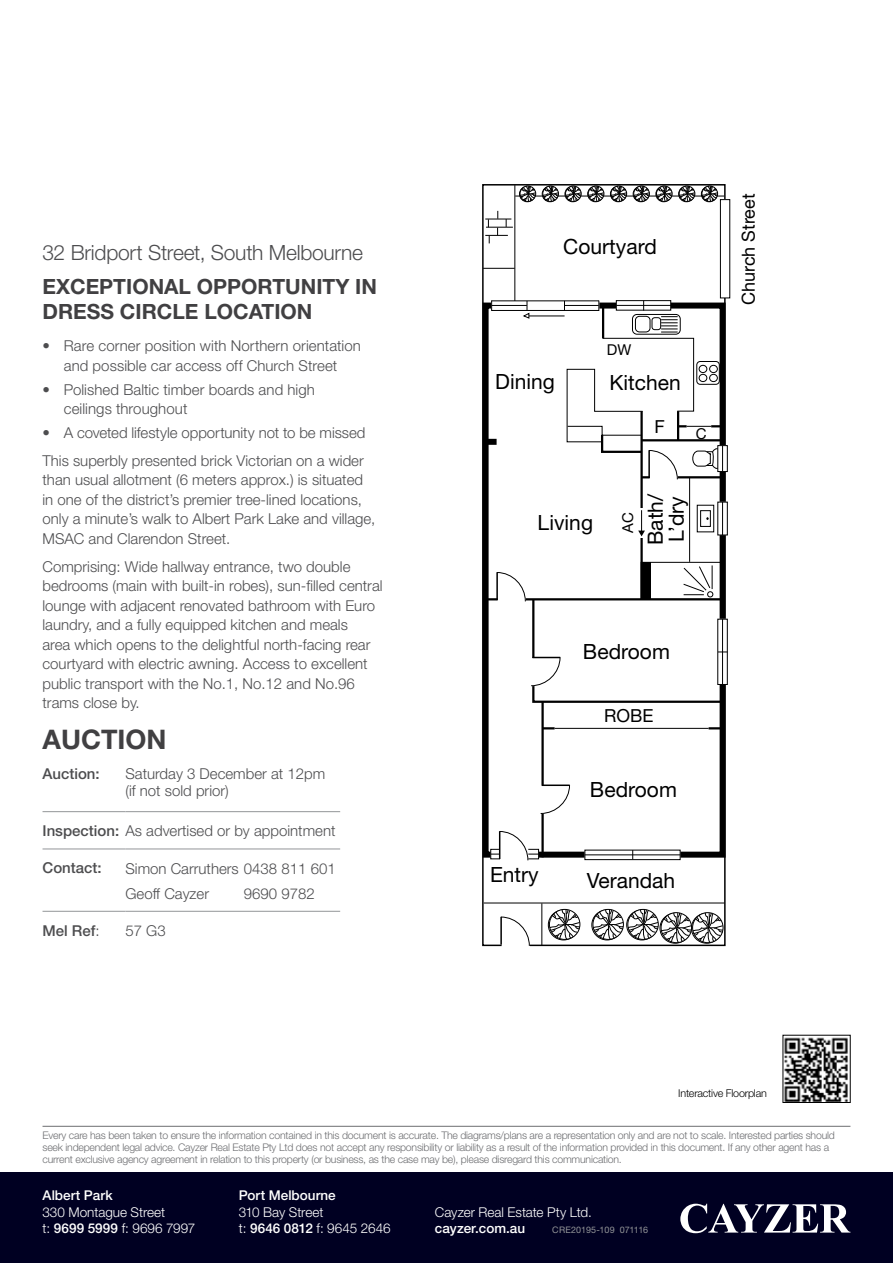
<style>
.page{position:relative;width:893px;height:1263px;background:#fff}
.page>*{position:absolute;margin:0;border:0;box-sizing:border-box;transform-origin:0 0}
.t1{font:700 27px "Helvetica Neue";color:#414042}
.t2{font:21px/21px "Helvetica Neue";color:#000}
.t3{font:700 21px/25.5px "Helvetica Neue";color:#414042}
.t4{font:300 21px "Helvetica Neue";letter-spacing:-.015em;color:#4d4d4f}
.t5{font:18px "Helvetica Neue";color:#000}
.t6{font:300 15px/19.5px "Helvetica Neue";color:#4d4d4f}
.t7{font:500 15px "Helvetica Neue";color:#4d4d4f}
.t8{font:15px "Helvetica Neue";color:#000}
.t9{font:300 13.5px/16.5px "Helvetica Neue";letter-spacing:-.005em;color:#fff}
.t10{font:500 13.5px "Helvetica Neue";color:#fff}
.t11{font:300 10.8px "Helvetica Neue";letter-spacing:-.02em;color:#000}
.t12{font:300 10.5px/12px "Helvetica Neue";letter-spacing:-.02em;color:#6d6e71}
.t13{font:9px "Helvetica Neue";letter-spacing:-.005em;color:#939598}
.s1{font-weight:500}
.s2{font-weight:300}
</style>
<div class="page">
<div style="left:0;top:1172px;width:893px;height:91px;background:#002"></div>
<svg style="left:680px;top:1204px;width:170px;height:29px"></svg>
<hr style="left:43px;top:1126px;width:807px;height:1px;background:#6d6e71">
<hr style="left:43px;top:811px;width:82px;height:1px;background:#939598">
<hr style="left:125px;top:811px;width:215px;height:1px;background:#939598">
<hr style="left:43px;top:848px;width:82px;height:1px;background:#939598">
<hr style="left:125px;top:848px;width:215px;height:1px;background:#939598">
<hr style="left:43px;top:911px;width:82px;height:1px;background:#939598">
<hr style="left:125px;top:911px;width:215px;height:1px;background:#939598">
<img style="left:784px;top:1037px;width:64px;height:64px">
<div style="left:483px;top:303px;width:243px;height:555px;border:6px solid #000"></div>
<hr style="left:541px;top:702px;width:3px;height:155px;background:#000">
<svg style="left:543px;top:727px;width:12px;height:2px"></svg>
<hr style="left:555px;top:728px;width:154px;height:1px;background:#000">
<svg style="left:709px;top:727px;width:12px;height:2px"></svg>
<hr style="left:487px;top:598px;width:233px;height:2px;background:#000">
<hr style="left:640px;top:411px;width:3px;height:188px;background:#000">
<div style="left:487px;top:439px;width:10px;height:6px;background:#000"></div>
<div style="left:641px;top:562px;width:82px;height:38px;border:1px solid #000"></div>
<hr style="left:689px;top:478px;width:1px;height:84px;background:#000">
<div style="left:642px;top:562px;width:9px;height:37px;background:#000"></div>
<div style="left:482px;top:184px;width:244px;height:762px;border:2px solid #000"></div>
<hr style="left:484px;top:903px;width:240px;height:1px;background:#000">
<hr style="left:541px;top:903px;width:1px;height:42px;background:#000">
<hr style="left:514px;top:185px;width:1px;height:119px;background:#000">
<hr style="left:515px;top:196px;width:209px;height:1px;background:#000">
<hr style="left:483px;top:268px;width:32px;height:1px;background:#000">
<div style="left:492px;top:301px;width:107px;height:9px;background:#fff"></div>
<div style="left:491px;top:300px;width:108px;height:11px;border:1px solid #000"></div>
<hr style="left:492px;top:305px;width:35px;height:1px;background:#000">
<hr style="left:528px;top:316px;width:37px;height:1px;background:#000">
<svg style="left:522px;top:301px;width:8px;height:18px"></svg>
<svg style="left:485px;top:211px;width:28px;height:32px"></svg>
<div style="left:720px;top:200px;width:10px;height:98px;background:#fff"></div>
<div style="left:720px;top:199px;width:10px;height:99px;border:1px solid #000"></div>
<div style="left:548px;top:910px;width:31px;height:30px;border:1px solid #000;border-radius:50%"></div>
<svg style="left:549px;top:909px;width:31px;height:31px"></svg>
<div style="left:592px;top:910px;width:30px;height:30px;border:1px solid #000;border-radius:50%"></div>
<svg style="left:593px;top:909px;width:130px;height:34px"></svg>
<div style="left:519px;top:186px;width:16px;height:16px;border:1px solid #000;border-radius:50%"></div>
<svg style="left:520px;top:186px;width:16px;height:16px"></svg>
<svg style="left:542px;top:186px;width:17px;height:16px"></svg>
<svg style="left:565px;top:186px;width:16px;height:16px"></svg>
<div style="left:587px;top:186px;width:16px;height:16px;border:1px solid #000;border-radius:50%"></div>
<svg style="left:588px;top:186px;width:16px;height:16px"></svg>
<div style="left:610px;top:186px;width:16px;height:16px;border:1px solid #000;border-radius:50%"></div>
<svg style="left:611px;top:186px;width:16px;height:16px"></svg>
<svg style="left:633px;top:186px;width:17px;height:16px"></svg>
<svg style="left:656px;top:186px;width:16px;height:16px"></svg>
<div style="left:678px;top:186px;width:16px;height:16px;border:1px solid #000;border-radius:50%"></div>
<svg style="left:679px;top:186px;width:16px;height:16px"></svg>
<svg style="left:701px;top:186px;width:17px;height:16px"></svg>
<svg style="left:540px;top:785px;width:30px;height:29px"></svg>
<hr style="left:542px;top:784px;width:28px;height:2px;background:#000">
<svg style="left:500px;top:916px;width:30px;height:30px"></svg>
<hr style="left:500px;top:917px;width:2px;height:27px;background:#000">
<svg style="left:720px;top:504px;width:5px;height:29px"></svg>
<hr style="left:722px;top:502px;width:1px;height:33px;background:#000">
<div style="left:717px;top:502px;width:11px;height:33px;border:1px solid #000"></div>
<svg style="left:493px;top:851px;width:43px;height:6px"></svg>
<div style="left:491px;top:849px;width:47px;height:10px;border:1px solid #fff"></div>
<hr style="left:491px;top:854px;width:48px;height:1px;background:#000">
<div style="left:490px;top:849px;width:49px;height:10px;border:1px solid #000"></div>
<div style="left:616px;top:300px;width:55px;height:11px;border:1px solid #000"></div>
<svg style="left:587px;top:852px;width:91px;height:5px"></svg>
<hr style="left:585px;top:854px;width:95px;height:1px;background:#000">
<div style="left:584px;top:850px;width:96px;height:10px;border:1px solid #000"></div>
<div style="left:717px;top:619px;width:11px;height:66px;border:1px solid #000"></div>
<svg style="left:496px;top:565px;width:231px;height:139px"></svg>
<div style="left:700px;top:510px;width:11px;height:17px;border:1px solid #000"></div>
<svg style="left:718px;top:446px;width:9px;height:25px"></svg>
<div style="left:717px;top:445px;width:11px;height:27px;border:1px solid #000"></div>
<div style="left:637px;top:508px;width:9px;height:30px;background:#fff"></div>
<svg style="left:638px;top:510px;width:7px;height:26px"></svg>
<svg style="left:564px;top:301px;width:159px;height:179px"></svg>
<hr style="left:602px;top:304px;width:2px;height:34px;background:#000">
<svg style="left:499px;top:831px;width:29px;height:30px"></svg>
<h2 class="t4" style="left:43px;top:239px;width:322px">32 Bridport Street, South Melbourne</h2>
<h2 class="t3" style="left:43px;top:273px;width:336px">EXCEPTIONAL OPPORTUNITY IN<br>DRESS CIRCLE LOCATION</h2>
<p class="t6" style="left:43px;top:336px;width:320px;text-align:center">• Rare corner position with Northern orientation and possible car access off Church Street</p>
<p class="t6" style="left:64px;top:379px;width:253px;text-indent:-21px">• Polished Baltic timber boards and high ceilings throughout</p>
<p class="t6" style="left:43px;top:418px;width:324px;line-height:28px">• A coveted lifestyle opportunity not to be missed<br>This superbly presented brick Victorian on a wider</p>
<p class="t6" style="left:43px;top:470px;width:334px">than usual allotment (6 meters approx.) is situated in one of the district’s premier tree-lined locations, only a minute’s walk to Albert Park Lake and village, MSAC and Clarendon Street.</p>
<p class="t6" style="left:43px;top:556px;width:342px">Comprising: Wide hallway entrance, two double bedrooms (main with built-in robes), sun-filled central lounge with adjacent renovated bathroom with Euro laundry, and a fully equipped kitchen and meals<br>area which opens to the delightful north-facing rear courtyard with electric awning. Access to excellent public transport with the No.1, No.12 and No.96 trams close by.</p>
<h1 class="t1" style="left:43px;top:723px;width:125px">AUCTION</h1>
<p class="t7" style="left:43px;top:765px;width:59px">Auction:</p>
<p class="t6" style="left:125px;top:765px;width:201px;line-height:16.5px">Saturday 3 December at 12pm (if not sold prior)</p>
<p class="t6" style="left:43px;top:821px;width:294px"><span class="s1">Inspection:</span> As advertised or by appointment</p>
<p class="t7" style="left:43px;top:859px;width:61px">Contact:</p>
<p class="t6" style="left:125px;top:855px;width:212px;line-height:25px">Simon Carruthers 0438 811 601<br>Geoff Cayzer</p>
<p class="t6" style="left:244px;top:883px;width:72px">9690 9782</p>
<p class="t7" style="left:43px;top:921px;width:59px">Mel Ref<span class="s2">:</span></p>
<p class="t6" style="left:125px;top:920px;width:42px">57 G3</p>
<h2 class="t2" style="left:563px;top:236px;width:95px">Courtyard</h2>
<p class="t8" style="left:607px;top:340px;width:26px">DW</p>
<h2 class="t2" style="left:495px;top:371px;width:61px">Dining</h2>
<h2 class="t2" style="left:609px;top:372px;width:73px">Kitchen</h2>
<p class="t5" style="left:654px;top:415px;width:12px">F</p>
<p class="t8" style="left:696px;top:424px;width:12px">C</p>
<h2 class="t2" style="left:538px;top:511px;width:57px">Living</h2>
<p class="t8" style="left:619px;top:533px;width:22px;rotate:-90deg">AC</p>
<h2 class="t2" style="left:645px;top:545px;width:53px;rotate:-90deg">Bath/<br>L’dry</h2>
<p class="t5" style="left:738px;top:305px;width:113px;rotate:-90deg">Church Street</p>
<h2 class="t2" style="left:490px;top:863px;width:50px">Entry</h2>
<h2 class="t2" style="left:583px;top:640px;width:89px">Bedroom</h2>
<p class="t5" style="left:604px;top:705px;width:51px">ROBE</p>
<h2 class="t2" style="left:590px;top:778px;width:89px">Bedroom</h2>
<h2 class="t2" style="left:587px;top:870px;width:90px">Verandah</h2>
<p class="t11" style="left:678px;top:1087px;width:90px">Interactive Floorplan</p>
<p class="t12" style="left:43px;top:1129px;width:794px">Every care has been taken to ensure the information contained in this document is accurate. The diagrams/plans are a representation only and are not to scale. Interested parties should seek independent legal advice. Cayzer Real Estate Pty Ltd does not accept any responsibility or liability as a result of the information provided in this document. If any other agent has a current exclusive agency agreement in relation to this property (or business, as the case may be), please disregard this communication.</p>
<p class="t10" style="left:43px;top:1187px;width:72px">Albert Park</p>
<p class="t9" style="left:43px;top:1203px;width:154px">330 Montague Street<br>t: <span class="s1">9699 5999</span> f: 9696 7997</p>
<p class="t10" style="left:239px;top:1187px;width:99px">Port Melbourne</p>
<p class="t9" style="left:239px;top:1203px;width:153px">310 Bay Street<br>t: <span class="s1">9646 0812</span> f: 9645 2646</p>
<p class="t9" style="left:435px;top:1203px;width:158px">Cayzer Real Estate Pty Ltd.</p>
<p class="t10" style="left:435px;top:1220px;width:92px">cayzer.com.au</p>
<p class="t13" style="left:552px;top:1225px;width:97px">CRE20195-109 071116</p>
</div>
